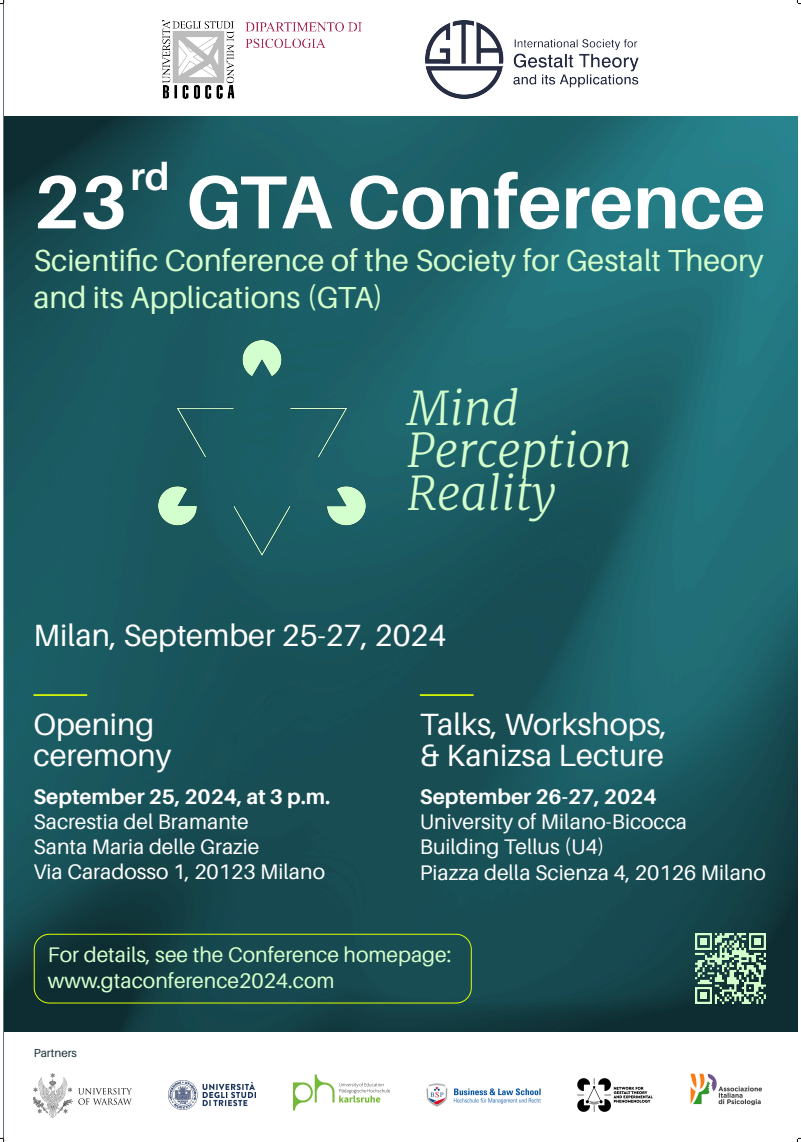
<style>
.page{position:relative;width:801px;height:1142px;background:#fff}
.page>*{position:absolute;margin:0;border:0;box-sizing:border-box;transform-origin:0 0}
.t1{font:700 75.12px "Aileron";color:#fff}
.t2{font:italic 300 46.28px/42.6px "Merriweather";color:#d5ffcc}
.t3{font:700 38.4px "Aileron";color:#fff}
.t4{font:30.72px/30.7px "Aileron";color:#fff}
.t5{font:30.44px/36.5px "Aileron";color:#d5ffcc}
.t6{font:21.12px/25.4px "Aileron";color:#fff}
.t7{font:21.12px/25.4px "Aileron";color:#d5ffcc}
.t8{font:700 21.12px "Aileron";color:#fff}
.t9{font:21.08px/25.3px "Aileron";color:#fff}
.t10{font:700 21.08px "Aileron";color:#fff}
.t11{font:11.68px "Aileron";color:#152d35}
</style>
<div class="page">
<svg style="left:0;top:0;width:5px;height:5px"></svg>
<svg style="left:0;top:1137px;width:5px;height:4px"></svg>
<img style="left:4px;top:116px;width:793px;height:915px">
<svg style="left:33px;top:932px;width:439px;height:71px;background:#194646"></svg>
<img style="left:696px;top:933px;width:70px;height:70px">
<hr style="left:33px;top:694px;width:54px;height:1px;background:#dfff00">
<hr style="left:420px;top:694px;width:54px;height:1px;background:#dfff00">
<img style="left:427px;top:1083px;width:113px;height:23px">
<img style="left:293px;top:1074px;width:96px;height:36px">
<img style="left:34px;top:1073px;width:97px;height:43px">
<img style="left:578px;top:1078px;width:74px;height:33px">
<img style="left:690px;top:1073px;width:72px;height:33px">
<img style="left:169px;top:1080px;width:87px;height:29px">
<div style="left:4px;top:4px;width:793px;height:112px;background:#fff"></div>
<img style="left:158px;top:340px;width:207px;height:215px">
<img style="left:426px;top:21px;width:212px;height:78px">
<img style="left:163px;top:21px;width:199px;height:78px">
<h3 class="t3" style="left:130px;top:155px;width:41px">rd</h3>
<h1 class="t1" style="left:33px;top:160px;width:733px">23 GTA Conference</h1>
<h3 class="t5" style="left:33px;top:243px;width:732px">Scientific Conference of the Society for Gestalt Theory and its Applications (GTA)</h3>
<h2 class="t2" style="left:407px;top:387px;width:227px">Mind<br>Perception<br>Reality</h2>
<h3 class="t4" style="left:33px;top:619px;width:414px">Milan, September 25-27, 2024</h3>
<h3 class="t4" style="left:33px;top:709px;width:139px">Opening ceremony</h3>
<h3 class="t4" style="left:420px;top:709px;width:249px">Talks, Workshops, &amp; Kanizsa Lecture</h3>
<p class="t10" style="left:33px;top:784px;width:298px">September 25, 2024, at 3 p.m.</p>
<p class="t9" style="left:33px;top:808px;width:293px">Sacrestia del Bramante<br>Santa Maria delle Grazie<br>Via Caradosso 1, 20123 Milano</p>
<p class="t8" style="left:420px;top:784px;width:238px">September 26-27, 2024</p>
<p class="t6" style="left:420px;top:808px;width:348px">University of Milano-Bicocca<br>Building Tellus (U4)<br>Piazza della Scienza 4, 20126 Milano</p>
<p class="t7" style="left:48px;top:942px;width:405px">For details, see the Conference homepage: www.gtaconference2024.com</p>
<p class="t11" style="left:34px;top:1046px;width:45px">Partners</p>
</div>
